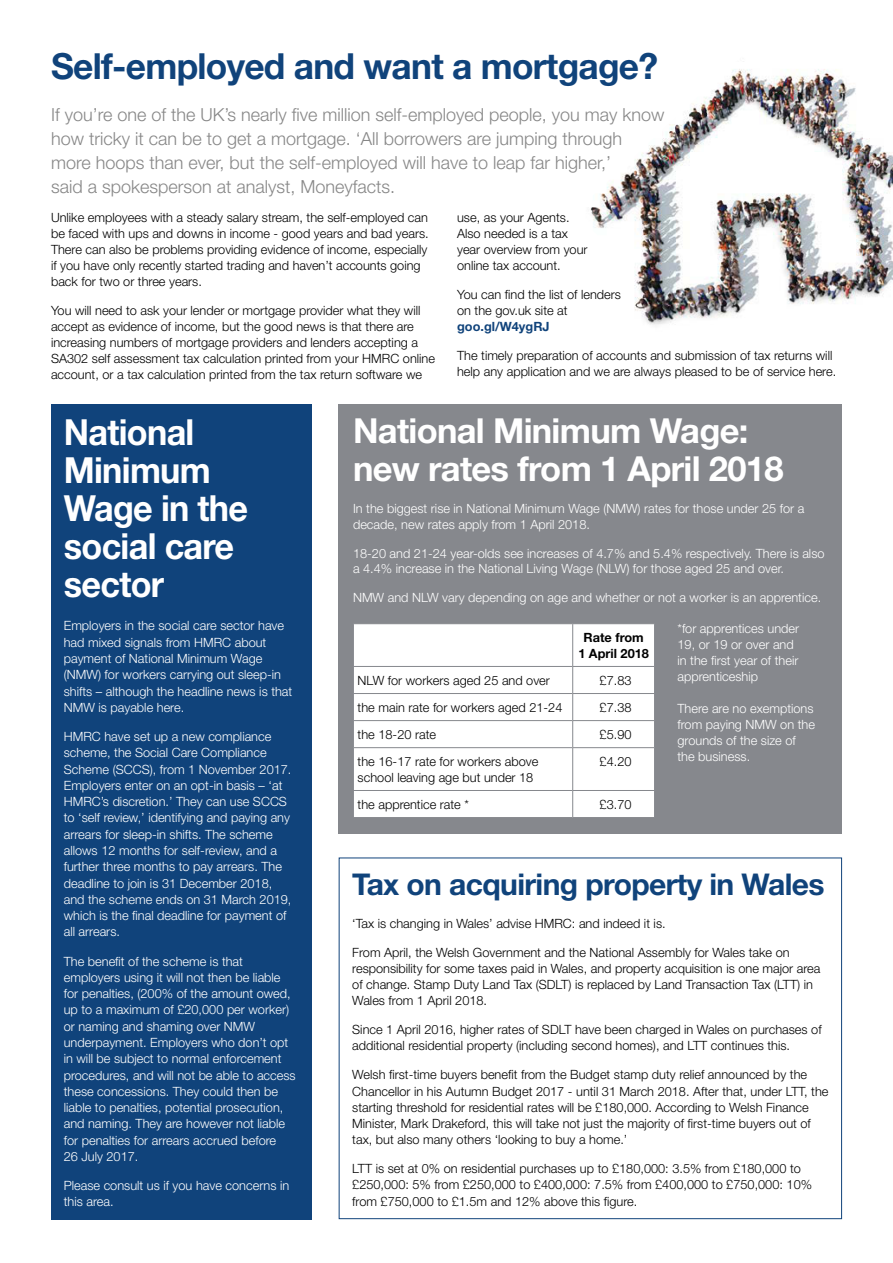
<style>
.page{position:relative;width:893px;height:1263px;background:#fff}
.page>*{position:absolute;margin:0;border:0;box-sizing:border-box;transform-origin:0 0}
.Heading1{font:700 36px/38.1px "Helvetica Neue";letter-spacing:-.02em;color:#fff;scale:.95 1}
.t1{font:700 36px "Helvetica Neue";letter-spacing:-.02em;color:#10437b}
.t2{font:700 34.5px/37.5px "Helvetica Neue";letter-spacing:-.02em;color:#fff}
.Heading1-2{font:700 30px "Helvetica Neue";letter-spacing:-.02em;color:#10437b}
.Subtitle{font:300 18px/24.3px "Helvetica Neue";color:#878787}
.Body{font:300 12.75px/16px "Helvetica Neue";color:#000}
.Body-2{font:300 12.75px/16.4px "Helvetica Neue";color:#fff}
.Body-3{font:700 12.75px/15.8px "Helvetica Neue";color:#000;text-align:center}
.s1{font-weight:700;color:#10437b}
</style>
<div class="page">
<img style="left:590px;top:69px;width:303px;height:256px">
<div style="left:51px;top:404px;width:260px;height:815px;background:#10437b"></div>
<div style="left:339px;top:404px;width:503px;height:429px;background:#86888d"></div>
<div style="left:354px;top:624px;width:300px;height:193px;background:#fff"></div>
<hr style="left:572px;top:624px;width:1px;height:42px;background:#86888d">
<hr style="left:353px;top:666px;width:220px;height:1px;background:#86888d">
<hr style="left:573px;top:666px;width:82px;height:1px;background:#86888d">
<hr style="left:353px;top:693px;width:220px;height:1px;background:#86888d">
<hr style="left:573px;top:693px;width:82px;height:1px;background:#86888d">
<hr style="left:353px;top:720px;width:220px;height:1px;background:#86888d">
<hr style="left:573px;top:720px;width:82px;height:1px;background:#86888d">
<svg style="left:572px;top:667px;width:1px;height:80px"></svg>
<hr style="left:353px;top:747px;width:220px;height:1px;background:#86888d">
<hr style="left:573px;top:747px;width:82px;height:1px;background:#86888d">
<hr style="left:572px;top:748px;width:1px;height:42px;background:#86888d">
<hr style="left:353px;top:790px;width:220px;height:1px;background:#86888d">
<hr style="left:573px;top:790px;width:82px;height:1px;background:#86888d">
<svg style="left:572px;top:791px;width:1px;height:26px"></svg>
<p class="t1" style="left:51px;top:44px;width:609px">Self-employed and want a mortgage?</p>
<p class="Subtitle" style="left:51px;top:102px;width:615px">If you’re one of the UK’s nearly five million self-employed people, you may know how tricky it can be to get a mortgage. ‘All borrowers are jumping through more hoops than ever, but the self-employed will have to leap far higher,’<br>said a spokesperson at analyst, Moneyfacts.</p>
<p class="Body" style="left:51px;top:209px;width:379px">Unlike employees with a steady salary stream, the self-employed can be faced with ups and downs in income - good years and bad years.<br>There can also be problems providing evidence of income, especially if you have only recently started trading and haven’t accounts going back for two or three years.</p>
<p class="Body" style="left:51px;top:302px;width:385px">You will need to ask your lender or mortgage provider what they will accept as evidence of income, but the good news is that there are increasing numbers of mortgage providers and lenders accepting a SA302 self assessment tax calculation printed from your HMRC online account, or a tax calculation printed from the tax return software we</p>
<p class="Body" style="left:457px;top:209px;width:132px">use, as your Agents.<br>Also needed is a tax year overview from your online tax account.</p>
<p class="Body" style="left:457px;top:286px;width:165px">You can find the list of lenders on the gov.uk site at <span class="s1">goo.gl/W4ygRJ</span></p>
<p class="Body" style="left:457px;top:347px;width:381px">The timely preparation of accounts and submission of tax returns will help any application and we are always pleased to be of service here.</p>
<p class="Heading1" style="left:64px;top:412px;width:196px">National<br>Minimum<br>Wage in the social care sector</p>
<p class="Body-2" style="left:64px;top:617px;width:230px">Employers in the social care sector have had mixed signals from HMRC about payment of National Minimum Wage (NMW) for workers carrying out sleep-in shifts – although the headline news is that NMW is payable here.</p>
<p class="Body-2" style="left:64px;top:728px;width:229px">HMRC have set up a new compliance scheme, the Social Care Compliance Scheme (SCCS), from 1 November 2017.<br>Employers enter on an opt-in basis – ‘at HMRC’s discretion.’ They can use SCCS to ‘self review,’ identifying and paying any arrears for sleep-in shifts. The scheme allows 12 months for self-review, and a further three months to pay arrears. The deadline to join is 31 December 2018, and the scheme ends on 31 March 2019, which is the final deadline for payment of all arrears.</p>
<p class="Body-2" style="left:64px;top:952px;width:233px">The benefit of the scheme is that employers using it will not then be liable for penalties, (200% of the amount owed, up to a maximum of £20,000 per worker) or naming and shaming over NMW underpayment. Employers who don’t opt in will be subject to normal enforcement procedures, and will not be able to access these concessions. They could then be liable to penalties, potential prosecution, and naming. They are however not liable for penalties for arrears accrued before<br>26 July 2017.</p>
<p class="Body-2" style="left:64px;top:1177px;width:227px">Please consult us if you have concerns in this area.</p>
<p class="t2" style="left:353px;top:411px;width:432px">National Minimum Wage: new rates from 1 April 2018</p>
<p class="Body-2" style="left:353px;top:501px;width:453px;line-height:15.8px">In the biggest rise in National Minimum Wage (NMW) rates for those under 25 for a decade, new rates apply from 1 April 2018.</p>
<p class="Body-2" style="left:353px;top:545px;width:473px;line-height:15.8px">18-20 and 21-24 year-olds see increases of 4.7% and 5.4% respectively. There is also a 4.4% increase in the National Living Wage (NLW) for those aged 25 and over.</p>
<p class="Body-2" style="left:353px;top:589px;width:470px">NMW and NLW vary depending on age and whether or not a worker is an apprentice.</p>
<p class="Body-3" style="left:578px;top:629px;width:72px">Rate from<br>1 April 2018</p>
<p class="Body" style="left:358px;top:672px;width:194px">NLW for workers aged 25 and over</p>
<p class="Body" style="left:600px;top:672px;width:33px">£7.83</p>
<p class="Body" style="left:358px;top:699px;width:206px">the main rate for workers aged 21-24</p>
<p class="Body" style="left:600px;top:699px;width:33px">£7.38</p>
<p class="Body" style="left:358px;top:726px;width:80px">the 18-20 rate</p>
<p class="Body" style="left:600px;top:726px;width:33px">£5.90</p>
<p class="Body" style="left:358px;top:753px;width:182px">the 16-17 rate for workers above school leaving age but under 18</p>
<p class="Body" style="left:600px;top:753px;width:33px">£4.20</p>
<p class="Body" style="left:358px;top:796px;width:113px">the apprentice rate *</p>
<p class="Body" style="left:600px;top:796px;width:33px">£3.70</p>
<p class="Body-2" style="left:677px;top:621px;width:123px;line-height:15.8px">*for apprentices under<br>19, or 19 or over and in the first year of their apprenticeship</p>
<p class="Body-2" style="left:677px;top:701px;width:139px;line-height:15.8px">There are no exemptions from paying NMW on the grounds of the size of the business.</p>
<p class="Heading1-2" style="left:352px;top:865px;width:474px">Tax on acquiring property in Wales</p>
<p class="Body" style="left:352px;top:915px;width:315px">‘Tax is changing in Wales’ advise HMRC: and indeed it is.</p>
<p class="Body" style="left:352px;top:944px;width:470px">From April, the Welsh Government and the National Assembly for Wales take on responsibility for some taxes paid in Wales, and property acquisition is one major area of change. Stamp Duty Land Tax (SDLT) is replaced by Land Transaction Tax (LTT) in Wales from 1 April 2018.</p>
<p class="Body" style="left:352px;top:1021px;width:471px">Since 1 April 2016, higher rates of SDLT have been charged in Wales on purchases of additional residential property (including second homes), and LTT continues this.</p>
<p class="Body" style="left:352px;top:1066px;width:478px">Welsh first-time buyers benefit from the Budget stamp duty relief announced by the Chancellor in his Autumn Budget 2017 - until 31 March 2018. After that, under LTT, the starting threshold for residential rates will be £180,000. According to Welsh Finance Minister, Mark Drakeford, this will take not just the majority of first-time buyers out of tax, but also many others ‘looking to buy a home.’</p>
<p class="Body" style="left:352px;top:1160px;width:461px">LTT is set at 0% on residential purchases up to £180,000: 3.5% from £180,000 to £250,000: 5% from £250,000 to £400,000: 7.5% from £400,000 to £750,000: 10% from £750,000 to £1.5m and 12% above this figure.</p>
</div>
